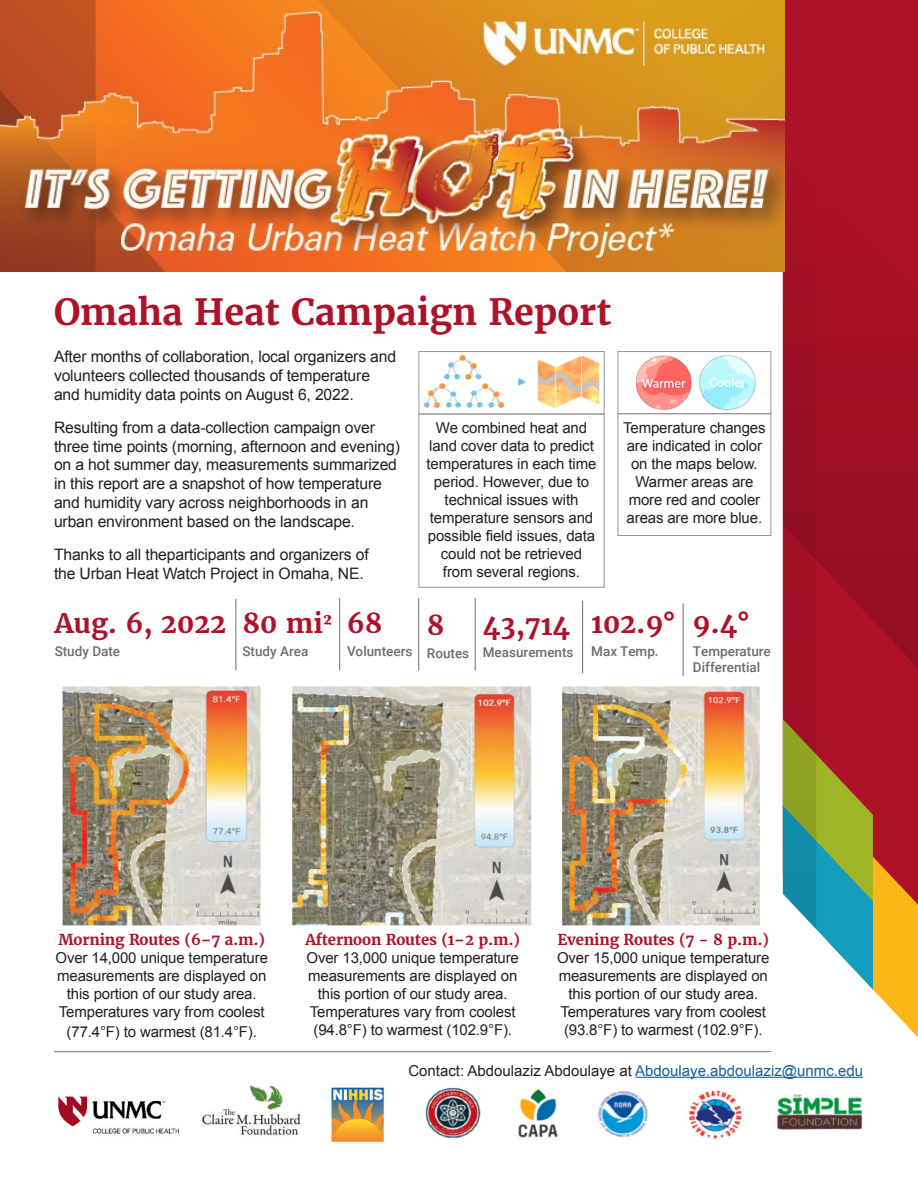
<style>
.page{position:relative;width:918px;height:1188px;background:#fff}
.page>*{position:absolute;margin:0;border:0;box-sizing:border-box;transform-origin:0 0}
.t1{font:700 36px "Merriweather";color:#ae1229}
.t2{font:700 26.85px "Merriweather";color:#ae1229}
.t3{font:15.75px/18.9px "Arial";letter-spacing:-.01em;color:#231f20}
.t4{font:15px/18px "Arial";letter-spacing:-.01em;color:#231f20;text-align:center}
.t5{font:700 15px "Merriweather";letter-spacing:-.01em;color:#ae1229}
.t6{font:500 13.5px "Roboto";color:#6c6d70}
.s1{font-family:"Baskerville"}
.s2{color:#175d9e}
</style>
<div class="page">
<img style="left:423px;top:354px;width:177px;height:54px">
<div style="left:419px;top:351px;width:185px;height:63px;border:1px solid #939598"></div>
<div style="left:419px;top:414px;width:185px;height:174px;border:1px solid #939598"></div>
<div style="left:784px;top:0;width:134px;height:82px;background:#ae1229"></div>
<svg style="left:783px;top:82px;width:135px;height:955px"></svg>
<svg style="left:783px;top:147px;width:135px;height:521px;background:#a21025"></svg>
<img style="left:0;top:0;width:784px;height:272px">
<img style="left:64px;top:687px;width:196px;height:237px">
<div style="left:55px;top:678px;width:214px;height:255px;border:8px solid #fff"></div>
<img style="left:294px;top:687px;width:237px;height:237px">
<div style="left:285px;top:678px;width:255px;height:255px;border:8px solid #fff"></div>
<img style="left:562px;top:686px;width:198px;height:240px">
<img style="left:635px;top:355px;width:121px;height:56px">
<div style="left:618px;top:351px;width:153px;height:63px;border:1px solid #939598"></div>
<hr style="left:635px;top:1077px;width:228px;height:1px;background:#175d9e">
<img style="left:58px;top:1085px;width:805px;height:58px">
<div style="left:618px;top:414px;width:153px;height:122px;border:1px solid #939598"></div>
<hr style="left:236px;top:599px;width:1px;height:72px;background:#6c6d70">
<hr style="left:339px;top:598px;width:1px;height:73px;background:#6c6d70">
<hr style="left:418px;top:598px;width:1px;height:73px;background:#6c6d70">
<hr style="left:475px;top:598px;width:1px;height:73px;background:#6c6d70">
<hr style="left:582px;top:601px;width:1px;height:72px;background:#6c6d70">
<hr style="left:683px;top:603px;width:1px;height:73px;background:#6c6d70">
<hr style="left:54px;top:1051px;width:717px;height:1px;background:#6c6d70">
<p class="t1" style="left:54px;top:289px;width:559px">Omaha Heat Campaign Report</p>
<p class="t3" style="left:54px;top:348px;width:344px">After months of collaboration, local organizers and</p>
<p class="t3" style="left:54px;top:367px;width:318px">volunteers collected thousands of temperature</p>
<p class="t3" style="left:54px;top:385px;width:301px">and humidity data points on August 6, 2022.</p>
<p class="t3" style="left:54px;top:418px;width:323px">Resulting from a data-collection campaign over</p>
<p class="t3" style="left:54px;top:437px;width:347px">three time points (morning, afternoon and evening)</p>
<p class="t3" style="left:54px;top:456px;width:345px">on a hot summer day, measurements summarized in this report are a snapshot of how temperature</p>
<p class="t3" style="left:54px;top:493px;width:316px">and humidity vary across neighborhoods in an</p>
<p class="t3" style="left:54px;top:512px;width:302px">urban environment based on the landscape.</p>
<p class="t3" style="left:54px;top:545px;width:316px">Thanks to all theparticipants and organizers of</p>
<p class="t3" style="left:54px;top:565px;width:311px">the Urban Heat Watch Project in Omaha, NE.</p>
<p class="t2" style="left:347px;top:606px;width:37px">68</p>
<p class="t6" style="left:347px;top:641px;width:67px">Volunteers</p>
<p class="t4" style="left:436px;top:419px;width:153px">We combined heat and</p>
<p class="t4" style="left:429px;top:437px;width:166px">land cover data to predict</p>
<p class="t4" style="left:427px;top:455px;width:171px">temperatures in each time period. However, due to technical issues with</p>
<p class="t4" style="left:428px;top:509px;width:169px">temperature sensors and possible field issues, data could not be retrieved from several regions.</p>
<p class="t4" style="left:623px;top:419px;width:144px">Temperature changes are indicated in color on the maps below.<br>Warmer areas are more red and cooler areas are more blue.</p>
<p class="t2" style="left:242px;top:606px;width:91px">80 mi<span class="s1">²</span></p>
<p class="t6" style="left:242px;top:641px;width:68px">Study Area</p>
<p class="t2" style="left:591px;top:606px;width:85px">102.9°</p>
<p class="t6" style="left:591px;top:641px;width:69px">Max Temp.</p>
<p class="t2" style="left:693px;top:606px;width:58px">9.4°</p>
<p class="t6" style="left:693px;top:641px;width:79px">Temperature</p>
<p class="t6" style="left:693px;top:658px;width:69px">Differential</p>
<p class="t2" style="left:55px;top:606px;width:173px">Aug. 6, 2022</p>
<p class="t6" style="left:55px;top:641px;width:67px">Study Date</p>
<p class="t2" style="left:427px;top:608px;width:19px">8</p>
<p class="t6" style="left:427px;top:643px;width:44px">Routes</p>
<p class="t2" style="left:483px;top:608px;width:89px">43,714</p>
<p class="t6" style="left:483px;top:643px;width:92px">Measurements</p>
<p class="t5" style="left:58px;top:930px;width:208px">Morning Routes (6–7 a.m.)</p>
<p class="t4" style="left:56px;top:949px;width:214px">Over 14,000 unique temperature measurements are displayed on this portion of our study area.<br>Temperatures vary from coolest</p>
<p class="t4" style="left:67px;top:1023px;width:192px">(77.4°F) to warmest (81.4°F).</p>
<p class="t5" style="left:305px;top:930px;width:216px">Afternoon Routes (1–2 p.m.)</p>
<p class="t4" style="left:307px;top:949px;width:214px">Over 13,000 unique temperature</p>
<p class="t4" style="left:308px;top:967px;width:211px">measurements are displayed on</p>
<p class="t4" style="left:318px;top:985px;width:191px">this portion of our study area.</p>
<p class="t4" style="left:310px;top:1003px;width:207px">Temperatures vary from coolest</p>
<p class="t4" style="left:314px;top:1021px;width:200px">(94.8°F) to warmest (102.9°F).</p>
<p class="t5" style="left:557px;top:930px;width:213px">Evening Routes (7 - 8 p.m.)</p>
<p class="t4" style="left:557px;top:949px;width:214px">Over 15,000 unique temperature measurements are displayed on this portion of our study area.<br>Temperatures vary from coolest (93.8°F) to warmest (102.9°F).</p>
<p class="t4" style="left:408px;top:1062px;width:456px">Contact: Abdoulaziz Abdoulaye at <span class="s2">Abdoulaye.abdoulaziz@unmc.edu</span></p>
</div>
